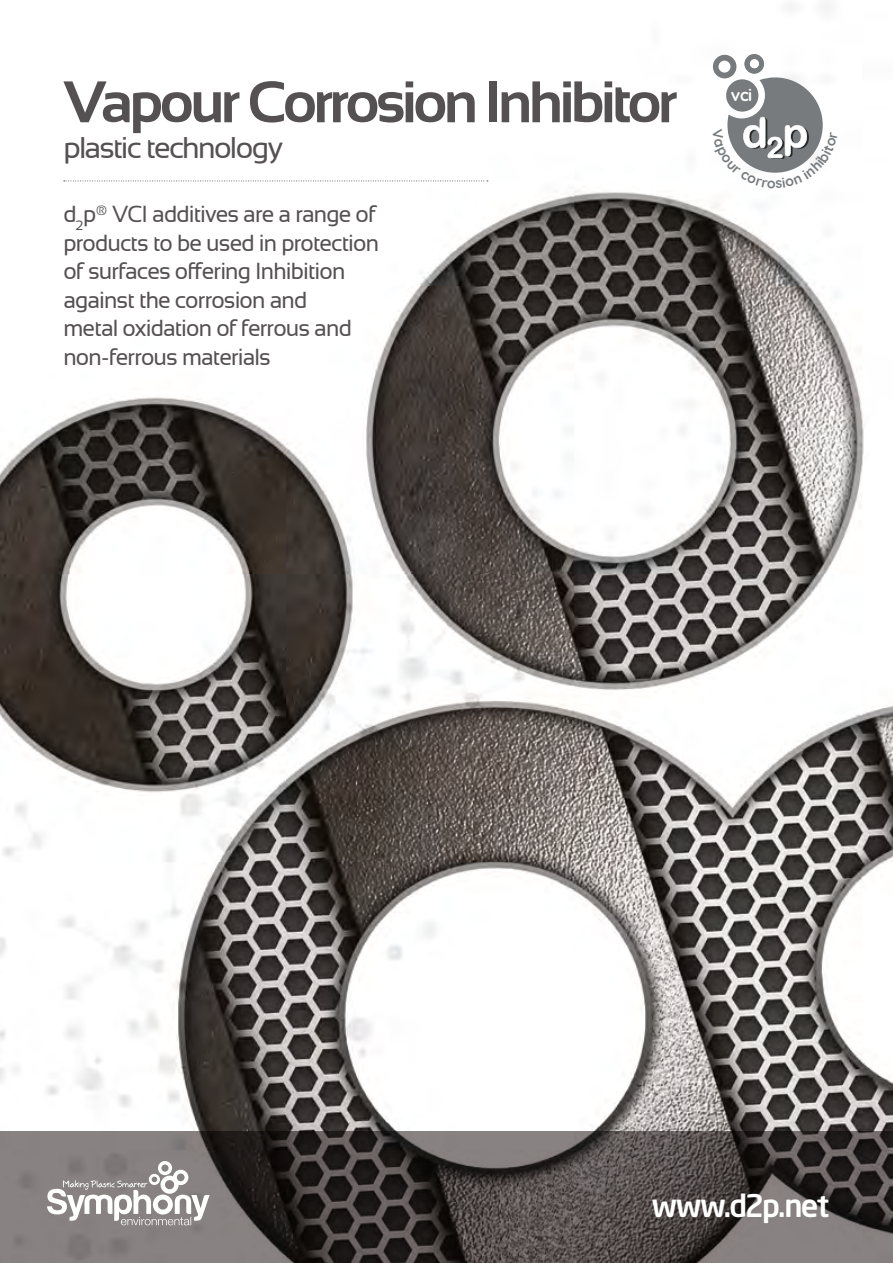
<style>
.page{position:relative;width:893px;height:1263px;background:#fff}
.page>*{position:absolute;margin:0;border:0;box-sizing:border-box;transform-origin:0 0}
.t1{font:700 58.5px "Sansation";letter-spacing:-.06em;color:#555152}
.t2{font:500 30.9px "Neo Sans Std";letter-spacing:-.055em;color:#fff}
.t3{font:30px "Sansation";letter-spacing:-.055em;color:#555152}
.t4{font:23.25px/28.5px "Sansation";letter-spacing:-.035em;color:#555152}
.t5{font:700 16.95px "Quicksand";color:#fff}
</style>
<div class="page">
<img style="left:0;top:3px;width:893px;height:1128px">
<svg style="left:0;top:1131px;width:893px;height:132px;background:#554f4f"></svg>
<svg style="left:47px;top:1161px;width:163px;height:64px"></svg>
<svg style="left:64px;top:181px;width:424px;height:1px"></svg>
<svg style="left:712px;top:54px;width:126px;height:134px"></svg>
<h1 class="t1" style="left:63px;top:69px;width:615px">Vapour Corrosion Inhibitor</h1>
<p class="t3" style="left:63px;top:131px;width:221px">plastic technology</p>
<p class="t4" style="left:63px;top:200px;width:317px">d<sub>2</sub>p® VCI additives are a range of products to be used in protection of surfaces offering Inhibition against the corrosion and<br>metal oxidation of ferrous and non-ferrous materials</p>
<p class="t5" style="left:731px;top:81px;width:23px">vci</p>
<h2 class="t2" style="left:652px;top:1186px;width:179px">www.d2p.net</h2>
</div>
